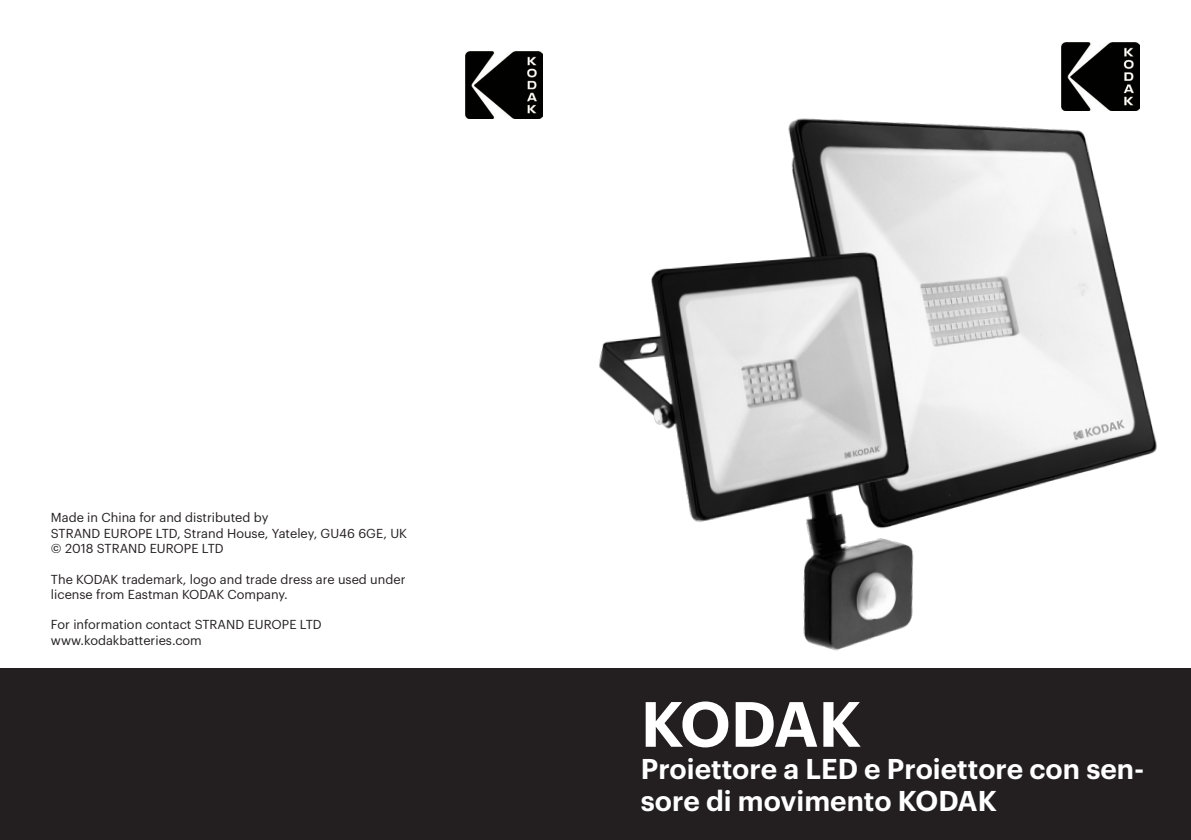
<style>
.page{position:relative;width:1191px;height:840px;background:#fff}
.page>*{position:absolute;margin:0;border:0;box-sizing:border-box;transform-origin:0 0}
.t1{font:600 62.4px "Graphik";letter-spacing:-.02em;color:#fff}
.t2{font:600 28px/32px "Graphik";color:#fff}
.t3{font:12.8px/15.2px "Graphik";color:#231f20}
</style>
<div class="page">
<div style="left:0;top:668px;width:1191px;height:171px;background:#231f20"></div>
<img style="left:1061px;top:42px;width:78px;height:23px">
<img style="left:465px;top:51px;width:77px;height:67px">
<img style="left:788px;top:65px;width:369px;height:444px">
<img style="left:599px;top:213px;width:353px;height:438px">
<p class="t3" style="left:51px;top:508px;width:219px">Made in China for and distributed by</p>
<p class="t3" style="left:51px;top:524px;width:358px">STRAND EUROPE LTD, Strand House, Yateley, GU46 6GE, UK</p>
<p class="t3" style="left:51px;top:539px;width:174px">© 2018 STRAND EUROPE LTD</p>
<p class="t3" style="left:51px;top:570px;width:356px">The KODAK trademark, logo and trade dress are used under license from Eastman KODAK Company.</p>
<p class="t3" style="left:51px;top:615px;width:272px">For information contact STRAND EUROPE LTD</p>
<p class="t3" style="left:51px;top:631px;width:152px">www.kodakbatteries.com</p>
<p class="t1" style="left:641px;top:676px;width:222px">KODAK</p>
<p class="t2" style="left:641px;top:749px;width:505px">Proiettore a LED e Proiettore con sen&shy;sore di movimento KODAK</p>
</div>
